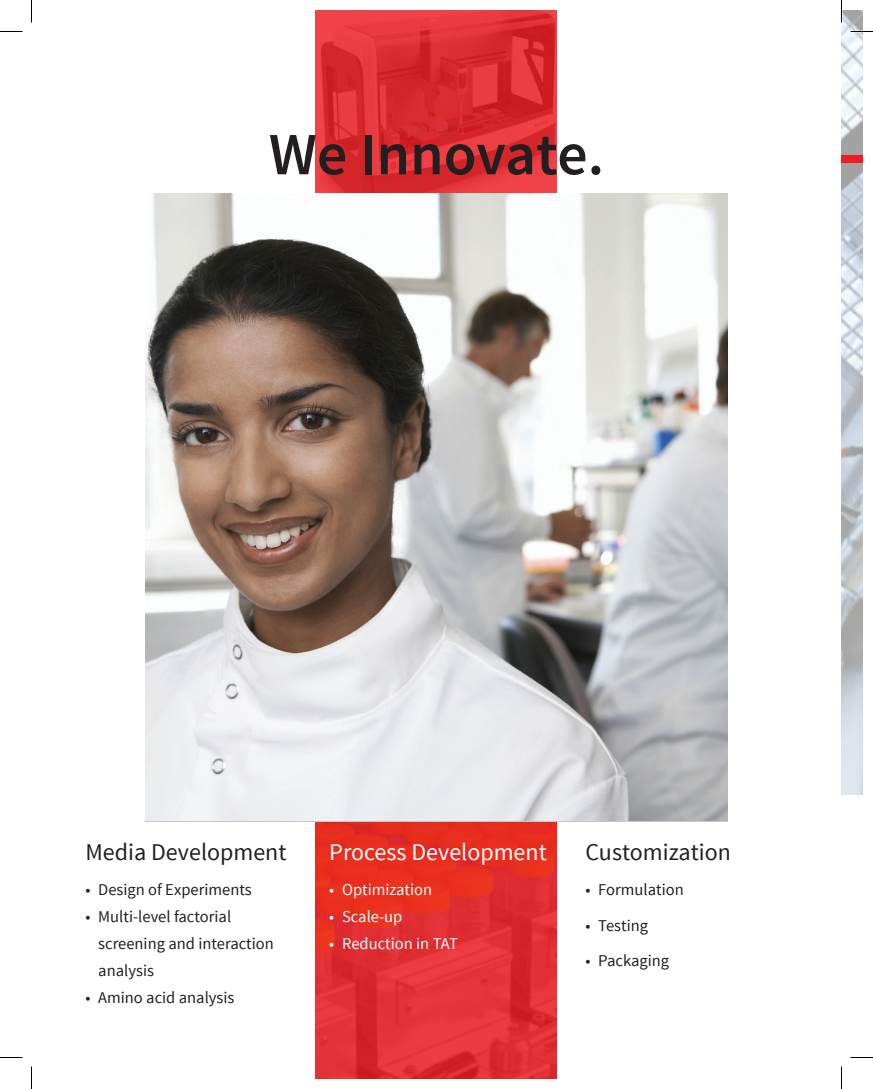
<style>
.page{position:relative;width:873px;height:1089px;background:#fff}
.page>*{position:absolute;margin:0;border:0;box-sizing:border-box;transform-origin:0 0}
.t1{font:600 60px "Source Sans Pro";color:#231f20}
.t2{font:24px "Source Sans Pro";color:#231f20}
.t3{font:24px "Source Sans Pro";color:#fff}
.t4{font:16.5px/27px "Source Sans Pro";color:#231f20}
.t5{font:16.5px "Source Sans Pro";color:#fff}
</style>
<div class="page">
<img style="left:316px;top:10px;width:241px;height:184px">
<img style="left:316px;top:821px;width:241px;height:258px">
<img style="left:145px;top:194px;width:583px;height:627px">
<img style="left:842px;top:10px;width:21px;height:784px">
<div style="left:842px;top:155px;width:21px;height:7px;background:#ee1d23"></div>
<svg style="left:0;top:31px;width:22px;height:1px"></svg>
<svg style="left:850px;top:31px;width:23px;height:1px"></svg>
<svg style="left:0;top:1057px;width:22px;height:1px"></svg>
<svg style="left:850px;top:1057px;width:23px;height:1px"></svg>
<svg style="left:31px;top:0;width:1px;height:22px"></svg>
<svg style="left:31px;top:1066px;width:1px;height:23px"></svg>
<svg style="left:841px;top:0;width:1px;height:22px"></svg>
<svg style="left:841px;top:1066px;width:1px;height:23px"></svg>
<p class="t1" style="left:269px;top:117px;width:337px">We Innovate.</p>
<p class="t2" style="left:86px;top:837px;width:202px">Media Development</p>
<p class="t4" style="left:86px;top:877px;width:168px">• Design of Experiments</p>
<p class="t4" style="left:98px;top:904px;width:177px;text-indent:-13px">• Multi-level factorial screening and interaction analysis</p>
<p class="t4" style="left:86px;top:985px;width:151px">• Amino acid analysis</p>
<p class="t3" style="left:329px;top:837px;width:219px">Process Development</p>
<p class="t5" style="left:329px;top:880px;width:104px">• Optimization</p>
<p class="t5" style="left:329px;top:907px;width:75px">• Scale-up</p>
<p class="t5" style="left:329px;top:934px;width:130px">• Reduction in TAT</p>
<p class="t2" style="left:586px;top:837px;width:147px">Customization</p>
<p class="t4" style="left:586px;top:877px;width:100px">• Formulation</p>
<p class="t4" style="left:586px;top:912px;width:64px">• Testing</p>
<p class="t4" style="left:586px;top:948px;width:85px">• Packaging</p>
</div>
